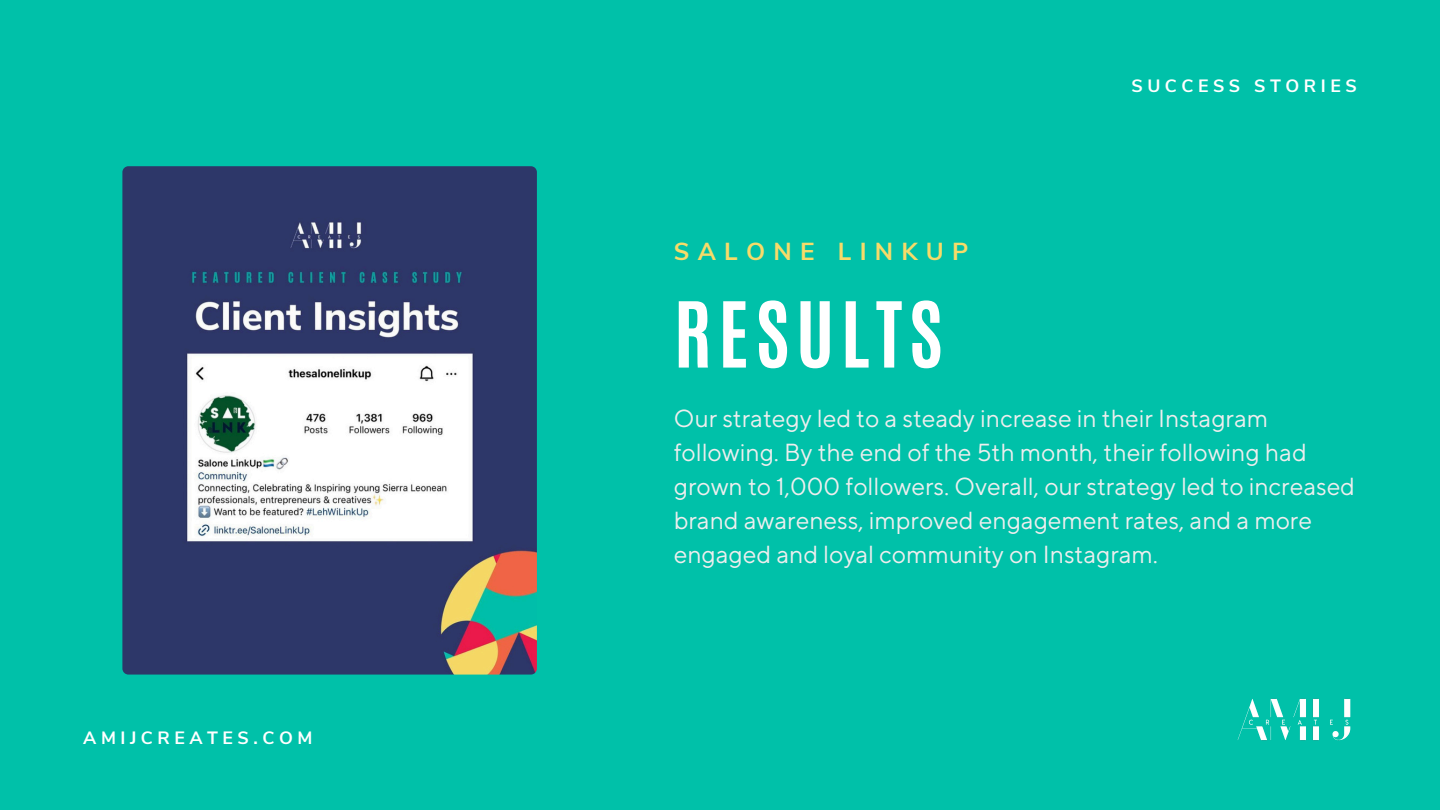
<style>
.page{position:relative;width:1440px;height:810px;background:#00c1a9}
.page>*{position:absolute;margin:0;border:0;box-sizing:border-box;transform-origin:0 0}
.t1{font:700 77.2px "Antonio";letter-spacing:.085em;color:#fff}
.t2{font:24.6px/34px "TT Norms Pro";color:#eee}
.t3{font:700 24.6px "Nunito Sans";letter-spacing:.335em;color:#f7db69}
.t4{font:700 17.8px "Nunito Sans";letter-spacing:.255em;color:#fff}
</style>
<div class="page">
<img style="left:1237px;top:698px;width:114px;height:43px">
<img style="left:122px;top:166px;width:415px;height:509px;border-radius:6px">
<p class="t4" style="left:83px;top:726px;width:231px">AMIJCREATES.COM</p>
<h1 class="t3" style="left:674px;top:235px;width:296px">SALONE LINKUP</h1>
<h2 class="t1" style="left:674px;top:279px;width:270px">RESULTS</h2>
<p class="t4" style="left:1131px;top:74px;width:227px">SUCCESS STORIES</p>
<h3 class="t2" style="left:674px;top:402px;width:683px">Our strategy led to a steady increase in their Instagram following. By the end of the 5th month, their following had grown to 1,000 followers. Overall, our strategy led to increased brand awareness, improved engagement rates, and a more engaged and loyal community on Instagram.</h3>
</div>
